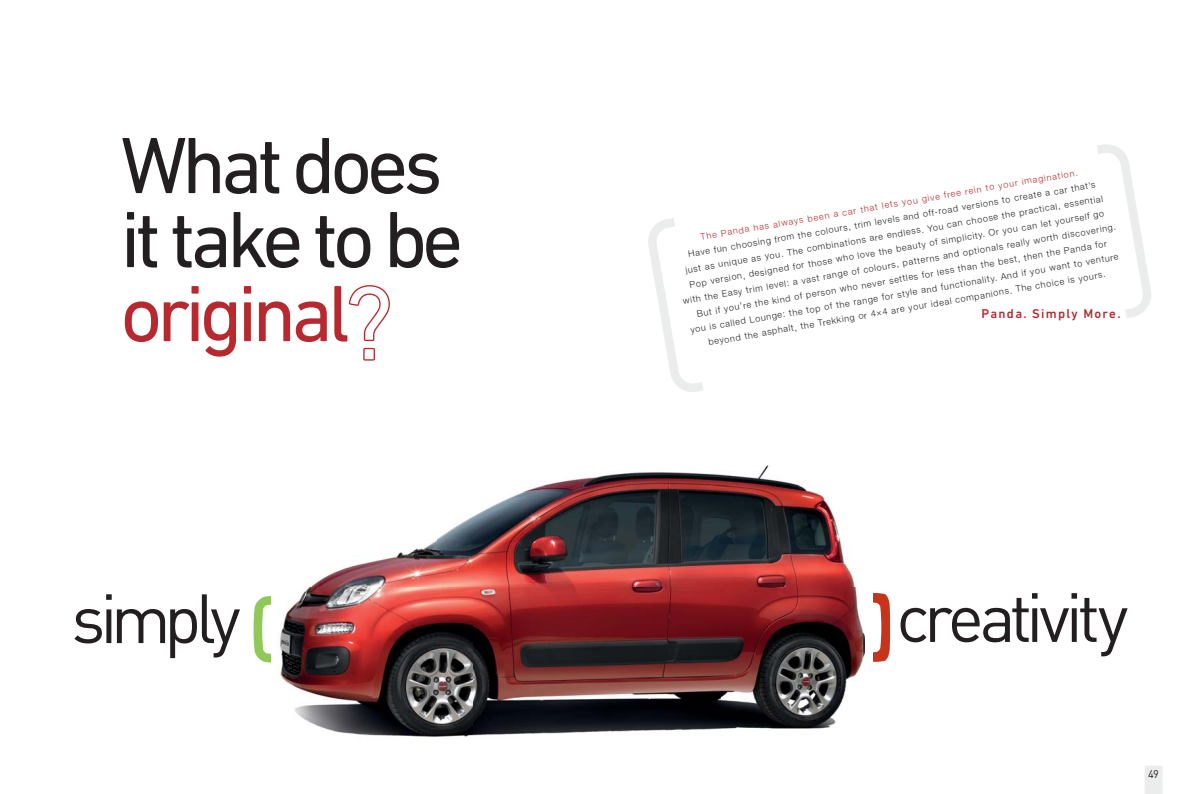
<style>
.page{position:relative;width:1191px;height:794px;background:#fff}
.page>*{position:absolute;margin:0;border:0;box-sizing:border-box;transform-origin:0 0}
.t1{font:81px/74px "DIN Next LT Pro";letter-spacing:-.065em;color:#231f20}
.t2{font:81px "DIN Next LT Pro";letter-spacing:-.065em;color:#b8292f}
.t3{font:68.4px "DIN";letter-spacing:-.08em;color:#231f20}
.t4{font:500 13px "DIN Next LT Pro";letter-spacing:.1em;color:#b8292f}
.t5{font:11px "DIN";color:#231f20}
.t6{font:300 9px/15px "Helvetica Neue LT Pro";color:#231f20;text-align:center}
.t7{font:300 9px "Helvetica Neue LT Pro";color:#b8292f}
</style>
<div class="page">
<svg style="left:1145px;top:766px;width:17px;height:28px"></svg>
<img style="left:270px;top:465px;width:621px;height:272px">
<svg style="left:873px;top:592px;width:17px;height:70px"></svg>
<svg style="left:253px;top:596px;width:17px;height:67px"></svg>
<svg style="left:1097px;top:144px;width:54px;height:174px"></svg>
<svg style="left:648px;top:218px;width:55px;height:174px"></svg>
<svg style="left:349px;top:285px;width:41px;height:75px"></svg>
<h1 class="t1" style="left:120px;top:137px;width:344px">What does it take to be</h1>
<h1 class="t2" style="left:120px;top:283px;width:231px">original</h1>
<p class="t7" style="left:700px;top:234px;width:384px;rotate:-10deg">The Panda has always been a car that lets you give free rein to your imagination.</p>
<p class="t6" style="left:674px;top:251px;width:440px;rotate:-10deg">Have fun choosing from the colours, trim levels and off-road versions to create a car that’s<br>just as unique as you. The combinations are endless. You can choose the practical, essential Pop version, designed for those who love the beauty of simplicity. Or you can let yourself go with the Easy trim level: a vast range of colours, patterns and optionals really worth discovering.<br>But if you’re the kind of person who never settles for less than the best, then the Panda for<br>you is called Lounge: the top of the range for style and functionality. And if you want to venture beyond the asphalt, the Trekking or 4×4 are your ideal companions. The choice is yours.</p>
<h3 class="t4" style="left:981px;top:309px;width:140px">Panda. Simply More.</h3>
<h2 class="t3" style="left:71px;top:594px;width:171px">simply</h2>
<h2 class="t3" style="left:896px;top:593px;width:234px">creativity</h2>
<p class="t5" style="left:1148px;top:770px;width:12px">49</p>
</div>
